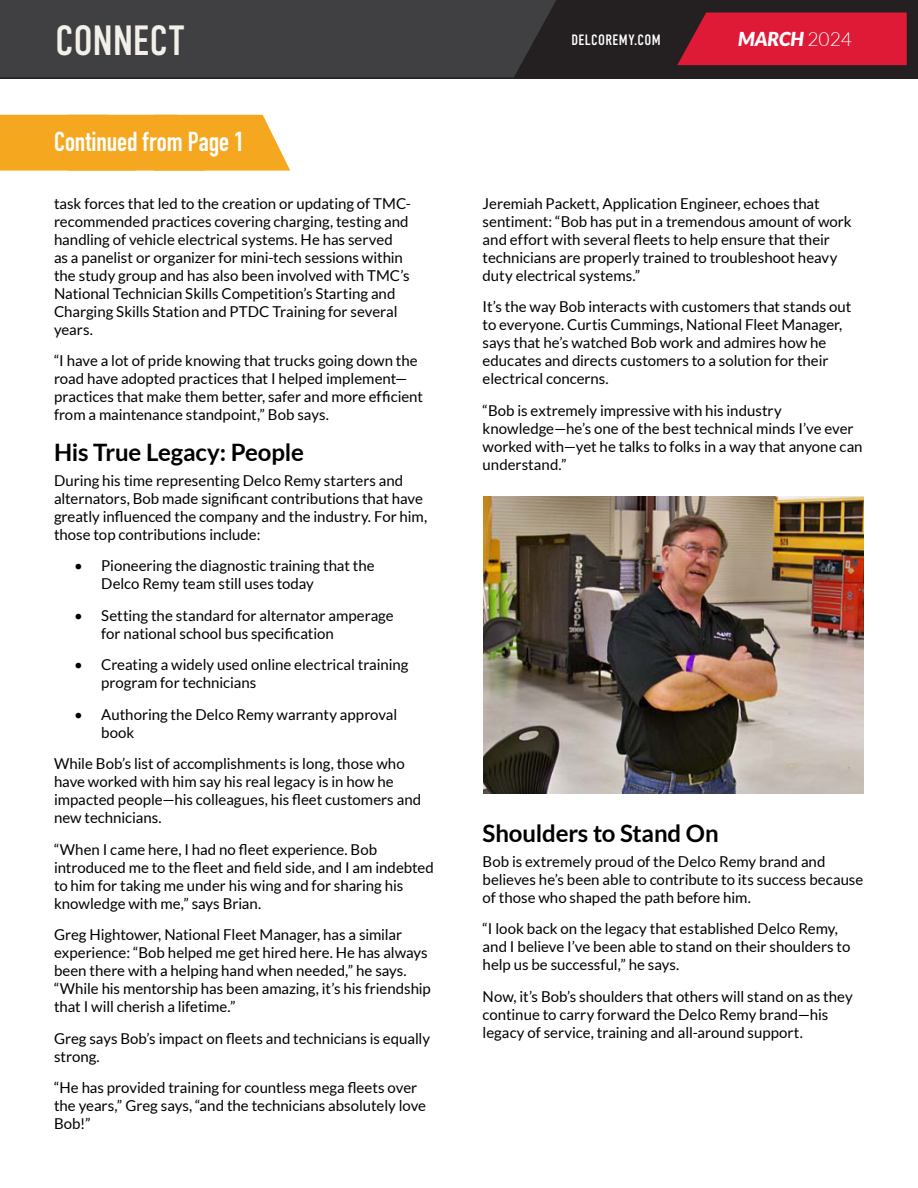
<style>
.page{position:relative;width:918px;height:1188px;background:#fff}
.page>*{position:absolute;margin:0;border:0;box-sizing:border-box;transform-origin:0 0}
.t1{font:42.3px "DIN Condensed";letter-spacing:-.005em;color:#f2f0e8}
.t2{font:700 27px "DIN Condensed";letter-spacing:-.005em;color:#fff}
.t3{font:700 24px "Lato";letter-spacing:-.005em;color:#000}
.t4{font:italic 900 19.2px "Lato";color:#fff}
.t5{font:15px/18px "Lato";color:#000}
.t6{font:15px "DIN Condensed";letter-spacing:.025em;color:#fff}
.s1{font-weight:300;font-style:normal}
</style>
<div class="page">
<div style="left:0;top:0;width:918px;height:78px;background:#241f21"></div>
<div style="left:0;top:0;width:556px;height:77px;background:#404042"></div>
<svg style="left:677px;top:12px;width:241px;height:67px"></svg>
<div style="left:0;top:115px;width:290px;height:56px;background:#f5a81f"></div>
<img style="left:483px;top:496px;width:381px;height:298px">
<h1 class="t1" style="left:55px;top:17px;width:131px">CONNECT</h1>
<p class="t6" style="left:571px;top:31px;width:91px">DELCOREMY.COM</p>
<p class="t4" style="left:738px;top:28px;width:115px">MARCH <span class="s1">2024</span></p>
<h2 class="t2" style="left:54px;top:123px;width:192px">Continued from Page 1</h2>
<p class="t5" style="left:54px;top:194px;width:358px">task forces that led to the creation or updating of TMC&shy;recommended practices covering charging, testing and handling of vehicle electrical systems. He has served<br>as a panelist or organizer for mini-tech sessions within the study group and has also been involved with TMC’s National Technician Skills Competition’s Starting and Charging Skills Station and PTDC Training for several years.</p>
<p class="t5" style="left:54px;top:352px;width:371px">“I have a lot of pride knowing that trucks going down the road have adopted practices that I helped implement— practices that make them better, safer and more efficient from a maintenance standpoint,” Bob says.</p>
<h3 class="t3" style="left:54px;top:439px;width:251px">His True Legacy: People</h3>
<p class="t5" style="left:54px;top:471px;width:375px">During his time representing Delco Remy starters and alternators, Bob made significant contributions that have greatly influenced the company and the industry. For him, those top contributions include:</p>
<p class="t5" style="left:101px;top:557px;width:275px;text-indent:-27px">• Pioneering the diagnostic training that the<br>Delco Remy team still uses today</p>
<p class="t5" style="left:101px;top:606px;width:294px;text-indent:-27px">• Setting the standard for alternator amperage for national school bus specification</p>
<p class="t5" style="left:101px;top:656px;width:309px;text-indent:-27px">• Creating a widely used online electrical training program for technicians</p>
<p class="t5" style="left:101px;top:705px;width:298px;text-indent:-27px">• Authoring the Delco Remy warranty approval book</p>
<p class="t5" style="left:54px;top:755px;width:369px">While Bob’s list of accomplishments is long, those who have worked with him say his real legacy is in how he impacted people—his colleagues, his fleet customers and new technicians.</p>
<p class="t5" style="left:54px;top:840px;width:381px">“When I came here, I had no fleet experience. Bob introduced me to the fleet and field side, and I am indebted to him for taking me under his wing and for sharing his knowledge with me,” says Brian.</p>
<p class="t5" style="left:54px;top:926px;width:378px">Greg Hightower, National Fleet Manager, has a similar experience: “Bob helped me get hired here. He has always been there with a helping hand when needed,” he says. “While his mentorship has been amazing, it’s his friendship that I will cherish a lifetime.”</p>
<p class="t5" style="left:54px;top:1029px;width:378px">Greg says Bob’s impact on fleets and technicians is equally strong.</p>
<p class="t5" style="left:54px;top:1079px;width:374px">“He has provided training for countless mega fleets over the years,” Greg says, “and the technicians absolutely love<br>Bob!”</p>
<p class="t5" style="left:483px;top:194px;width:371px">Jeremiah Packett, Application Engineer, echoes that sentiment: “Bob has put in a tremendous amount of work and effort with several fleets to help ensure that their technicians are properly trained to troubleshoot heavy duty electrical systems.”</p>
<p class="t5" style="left:483px;top:298px;width:370px">It’s the way Bob interacts with customers that stands out to everyone. Curtis Cummings, National Fleet Manager, says that he’s watched Bob work and admires how he educates and directs customers to a solution for their electrical concerns.</p>
<p class="t5" style="left:483px;top:401px;width:382px">“Bob is extremely impressive with his industry knowledge—he’s one of the best technical minds I’ve ever worked with—yet he talks to folks in a way that anyone can understand.”</p>
<h3 class="t3" style="left:483px;top:819px;width:238px">Shoulders to Stand On</h3>
<p class="t5" style="left:483px;top:852px;width:382px">Bob is extremely proud of the Delco Remy brand and believes he’s been able to contribute to its success because of those who shaped the path before him.</p>
<p class="t5" style="left:483px;top:920px;width:369px">“I look back on the legacy that established Delco Remy, and I believe I’ve been able to stand on their shoulders to help us be successful,” he says.</p>
<p class="t5" style="left:483px;top:987px;width:372px">Now, it’s Bob’s shoulders that others will stand on as they continue to carry forward the Delco Remy brand—his legacy of service, training and all-around support.</p>
</div>
